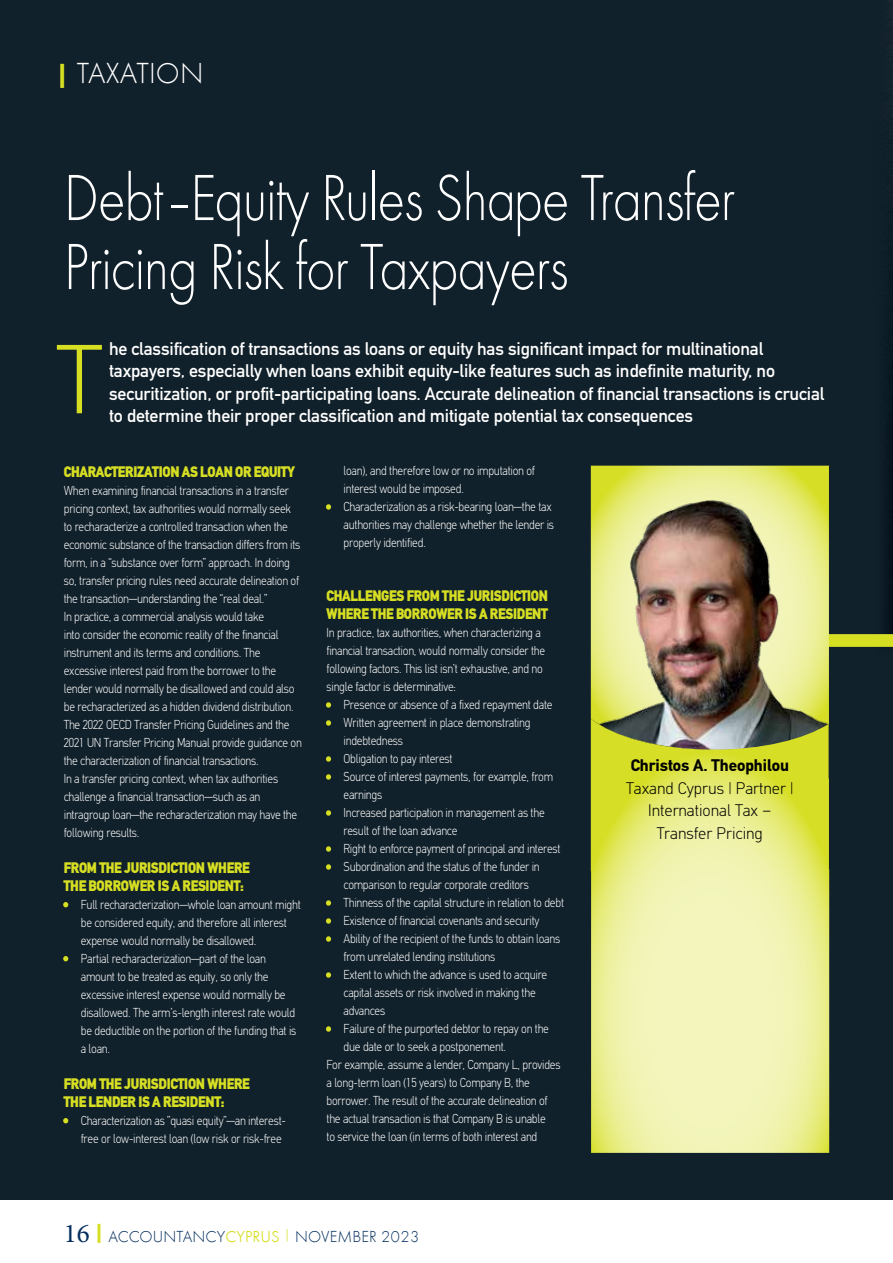
<style>
.page{position:relative;width:893px;height:1263px;background:#fff}
.page>*{position:absolute;margin:0;border:0;box-sizing:border-box;transform-origin:0 0}
.t1{font:300 96px "CF Din";color:#d7df23}
.t2{font:100 67.5px/69px "Futura Greek";letter-spacing:-.025em;color:#fff;scale:.84 1}
.t3{font:100 30px "Futura Greek";color:#fff}
.t4{font:18px/22.5px "CF Din";letter-spacing:-.01em;color:#fff}
.t5{font:300 16.5px/22.5px "CF Din";color:#000;text-align:center}
.t6{font:100 16.5px "Futura Greek";color:#042f5f}
.t7{font:700 16.5px "CF Din";color:#000}
.t8{font:900 15px/18px "CF Din";letter-spacing:-.02em;color:#d7df23;scale:.9 1}
.t9{font:300 12.75px/18px "CF Din";letter-spacing:-.02em;color:#fff;scale:.9 1}
.s1{font-weight:600;font-size:28.5px;color:#d7df23}
.s2{color:#d7df23}
.s3{font-family:"Minion Pro";font-weight:400;font-size:27px}
.s4{font-weight:300;color:#d7df23}
</style>
<div class="page">
<div style="left:0;top:0;width:893px;height:1200px;background:#11212b"></div>
<div style="left:787px;top:634px;width:106px;height:13px;background:#d7df23"></div>
<svg style="left:591px;top:466px;width:238px;height:7px;background:#dfe555"></svg>
<img style="left:591px;top:473px;width:238px;height:246px">
<svg style="left:591px;top:719px;width:238px;height:434px;background:#e4e890"></svg>
<h3 class="t3" style="left:55px;top:57px;width:150px"><span class="s1">|</span> TAXATION</h3>
<h2 class="t2" style="left:64px;top:165px;width:801px">Debt– Equity Rules Shape Transfer<br>Pricing Risk for Taxpayers</h2>
<p class="t4" style="left:109px;top:337px;width:717px">he classification of transactions as loans or equity has significant impact for multinational taxpayers, especially when loans exhibit equity-like features such as indefinite maturity, no securitization, or profit-participating loans. Accurate delineation of financial transactions is crucial</p>
<h1 class="t1" style="left:56px;top:327px;width:48px">T</h1>
<h3 class="t4" style="left:109px;top:405px;width:586px">to determine their proper classification and mitigate potential tax consequences</h3>
<p class="t8" style="left:64px;top:463px;width:258px">CHARACTERIZATION AS LOAN OR EQUITY</p>
<p class="t9" style="left:64px;top:481px;width:266px">When examining financial transactions in a transfer pricing context, tax authorities would normally seek to recharacterize a controlled transaction when the economic substance of the transaction differs from its form, in a “substance over form” approach. In doing so, transfer pricing rules need accurate delineation of the transaction—understanding the “real deal.”<br>In practice, a commercial analysis would take<br>into consider the economic reality of the financial instrument and its terms and conditions. The excessive interest paid from the borrower to the lender would normally be disallowed and could also be recharacterized as a hidden dividend distribution.<br>The 2022 OECD Transfer Pricing Guidelines and the 2021 UN Transfer Pricing Manual provide guidance on the characterization of financial transactions.<br>In a transfer pricing context, when tax authorities challenge a financial transaction—such as an intragroup loan—the recharacterization may have the following results.</p>
<p class="t8" style="left:64px;top:859px;width:208px">FROM THE JURISDICTION WHERE<br>THE BORROWER IS A RESIDENT:</p>
<p class="t9" style="left:81px;top:895px;width:246px;text-indent:-17px"><span class="s2">•</span> Full recharacterization—whole loan amount might be considered equity, and therefore all interest expense would normally be disallowed.</p>
<p class="t9" style="left:81px;top:949px;width:241px;text-indent:-17px"><span class="s2">•</span> Partial recharacterization—part of the loan amount to be treated as equity, so only the excessive interest expense would normally be disallowed. The arm’s-length interest rate would be deductible on the portion of the funding that is a loan.</p>
<p class="t8" style="left:64px;top:1075px;width:208px">FROM THE JURISDICTION WHERE<br>THE LENDER IS A RESIDENT:</p>
<p class="t9" style="left:81px;top:1111px;width:229px;text-indent:-17px"><span class="s2">•</span> Characterization as ”quasi equity”—an interest&shy;free or low-interest loan (low risk or risk-free</p>
<p class="t9" style="left:344px;top:462px;width:214px">loan), and therefore low or no imputation of interest would be imposed.</p>
<p class="t9" style="left:344px;top:498px;width:235px;text-indent:-17px"><span class="s2">•</span> Characterization as a risk-bearing loan—the tax authorities may challenge whether the lender is properly identified.</p>
<p class="t8" style="left:327px;top:587px;width:248px">CHALLENGES FROM THE JURISDICTION<br>WHERE THE BORROWER IS A RESIDENT</p>
<p class="t9" style="left:327px;top:624px;width:244px">In practice, tax authorities, when characterizing a financial transaction, would normally consider the following factors. This list isn’t exhaustive, and no single factor is determinative:</p>
<p class="t9" style="left:327px;top:696px;width:253px"><span class="s2">•</span> Presence or absence of a fixed repayment date</p>
<p class="t9" style="left:344px;top:714px;width:209px;text-indent:-17px"><span class="s2">•</span> Written agreement in place demonstrating indebtedness</p>
<p class="t9" style="left:327px;top:750px;width:142px"><span class="s2">•</span> Obligation to pay interest</p>
<p class="t9" style="left:344px;top:768px;width:234px;text-indent:-17px"><span class="s2">•</span> Source of interest payments, for example, from earnings</p>
<p class="t9" style="left:344px;top:804px;width:225px;text-indent:-17px"><span class="s2">•</span> Increased participation in management as the result of the loan advance</p>
<p class="t9" style="left:327px;top:840px;width:262px"><span class="s2">•</span> Right to enforce payment of principal and interest</p>
<p class="t9" style="left:327px;top:858px;width:238px;text-align:center"><span class="s2">•</span> Subordination and the status of the funder in comparison to regular corporate creditors</p>
<p class="t9" style="left:327px;top:894px;width:265px"><span class="s2">•</span> Thinness of the capital structure in relation to debt</p>
<p class="t9" style="left:327px;top:912px;width:238px"><span class="s2">•</span> Existence of financial covenants and security</p>
<p class="t9" style="left:344px;top:930px;width:242px;text-indent:-17px"><span class="s2">•</span> Ability of the recipient of the funds to obtain loans from unrelated lending institutions</p>
<p class="t9" style="left:344px;top:966px;width:228px;text-indent:-17px"><span class="s2">•</span> Extent to which the advance is used to acquire capital assets or risk involved in making the advances</p>
<p class="t9" style="left:327px;top:1020px;width:249px"><span class="s2">•</span> Failure of the purported debtor to repay on the</p>
<p class="t9" style="left:344px;top:1038px;width:182px">due date or to seek a postponement.</p>
<p class="t9" style="left:327px;top:1056px;width:262px">For example, assume a lender, Company L, provides</p>
<p class="t9" style="left:327px;top:1074px;width:227px">a long-term loan (15 years) to Company B, the</p>
<p class="t9" style="left:327px;top:1092px;width:247px">borrower. The result of the accurate delineation of</p>
<p class="t9" style="left:327px;top:1110px;width:245px">the actual transaction is that Company B is unable</p>
<p class="t9" style="left:327px;top:1128px;width:236px">to service the loan (in terms of both interest and</p>
<p class="t6" style="left:64px;top:1227px;width:357px"><span class="s3">16</span> <sup>|</sup> ACCOUNTANCY<span class="s4">CYPRUS</span> <sup>|</sup> NOVEMBER 2023</p>
<p class="t7" style="left:631px;top:757px;width:160px">Christos A. Theophilou</p>
<p class="t5" style="left:626px;top:777px;width:169px">Taxand Cyprus | Partner |<br>International Tax –<br>Transfer Pricing</p>
</div>
